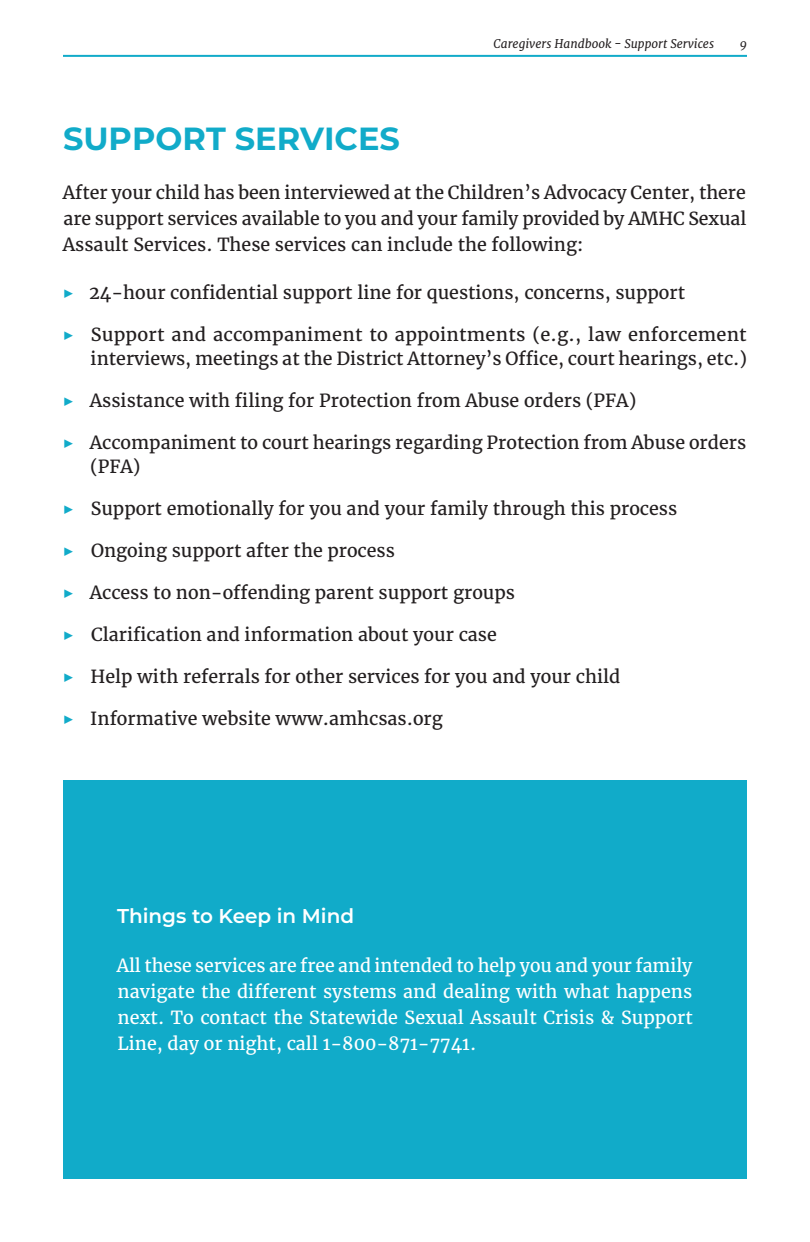
<style>
.page{position:relative;width:810px;height:1242px;background:#fff}
.page>*{position:absolute;margin:0;border:0;box-sizing:border-box;transform-origin:0 0}
.t1{font:700 32px "Montserrat";color:#11abc9}
.t2{font:600 20px "Montserrat";color:#fff}
.t3{font:18px/26px "Merriweather";color:#231f20;text-align:justify}
.t4{font:18px/26px "Merriweather";color:#fff;text-align:justify}
.t5{font:italic 12px "Merriweather";color:#231f20}
.s1{font-family:"Montserrat";font-size:20px;color:#11abc9}
</style>
<div class="page">
<hr style="left:63px;top:55px;width:684px;height:2px;background:#11abc9">
<div style="left:63px;top:781px;width:684px;height:398px;background:#11abc9"></div>
<p class="t5" style="left:494px;top:36px;width:222px">Caregivers Handbook - Support Services</p>
<p class="t5" style="left:740px;top:36px;width:9px">9</p>
<h1 class="t1" style="left:63px;top:116px;width:338px">SUPPORT SERVICES</h1>
<p class="t3" style="left:63px;top:180px;width:685px">After your child has been interviewed at the Children’s Advocacy Center, there are support services available to you and your family provided by AMHC Sexual Assault Services. These services can include the following:</p>
<p class="t3" style="left:62px;top:279px;width:625px"><span class="s1">▶</span> 24-hour confidential support line for questions, concerns, support</p>
<p class="t3" style="left:62px;top:322px;width:687px;line-height:24px;text-align:right"><span class="s1">▶</span> Support and accompaniment to appointments (e.g., law enforcement interviews, meetings at the District Attorney’s Office, court hearings, etc.)</p>
<p class="t3" style="left:62px;top:387px;width:576px"><span class="s1">▶</span> Assistance with filing for Protection from Abuse orders (PFA)</p>
<p class="t3" style="left:90px;top:430px;width:658px;line-height:24px;text-indent:-28px"><span class="s1">▶</span> Accompaniment to court hearings regarding Protection from Abuse orders (PFA)</p>
<p class="t3" style="left:62px;top:495px;width:617px"><span class="s1">▶</span> Support emotionally for you and your family through this process</p>
<p class="t3" style="left:62px;top:537px;width:334px"><span class="s1">▶</span> Ongoing support after the process</p>
<p class="t3" style="left:62px;top:579px;width:455px"><span class="s1">▶</span> Access to non-offending parent support groups</p>
<p class="t3" style="left:62px;top:621px;width:436px"><span class="s1">▶</span> Clarification and information about your case</p>
<p class="t3" style="left:62px;top:663px;width:560px"><span class="s1">▶</span> Help with referrals for other services for you and your child</p>
<p class="t3" style="left:62px;top:705px;width:382px"><span class="s1">▶</span> Informative website www.amhcsas.org</p>
<p class="t2" style="left:117px;top:901px;width:239px">Things to Keep in Mind</p>
<p class="t4" style="left:117px;top:952px;width:578px">All these services are free and intended to help you and your family navigate the different systems and dealing with what happens next. To contact the Statewide Sexual Assault Crisis &amp; Support Line, day or night, call 1-800-871-7741.</p>
</div>
